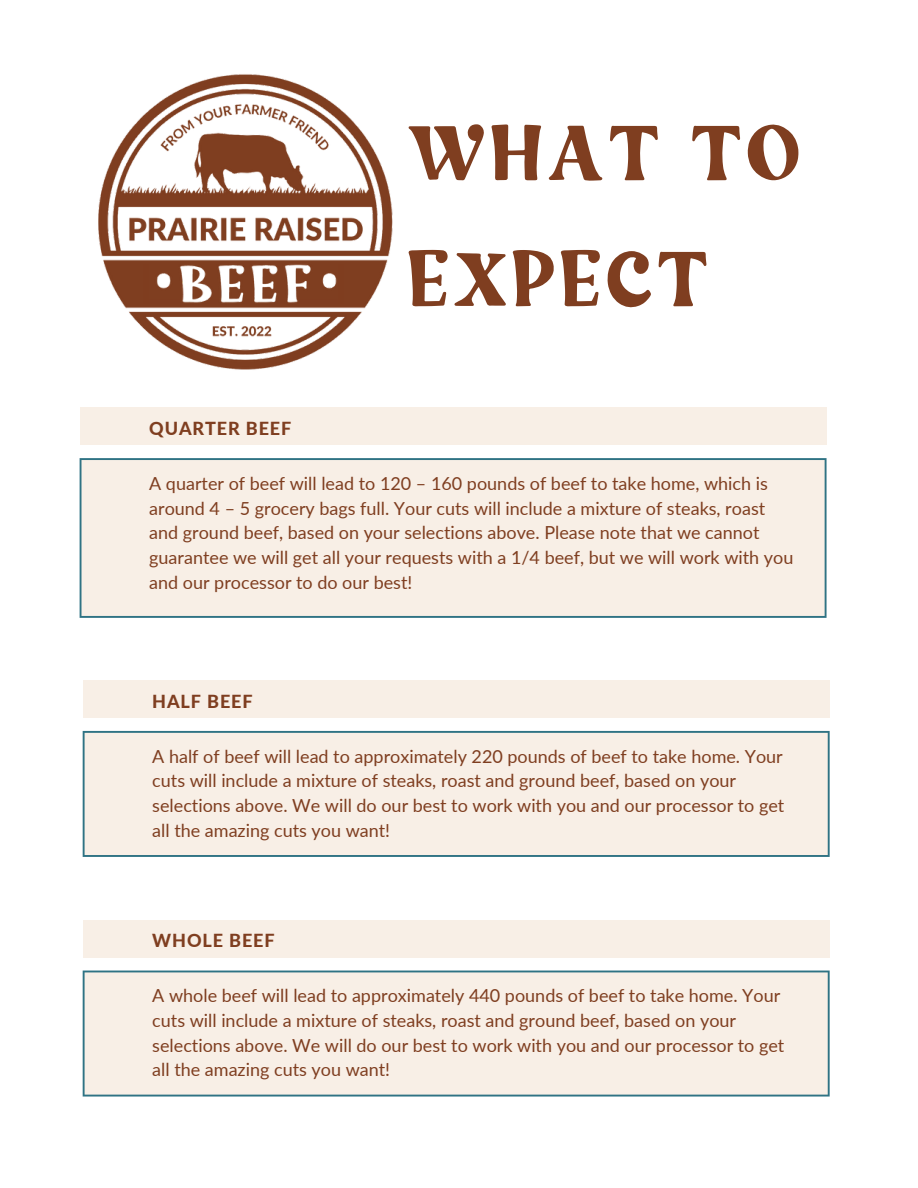
<style>
.page{position:relative;width:918px;height:1188px;background:#fff}
.page>*{position:absolute;margin:0;border:0;box-sizing:border-box;transform-origin:0 0}
.t1{font:90px/126px "Wild Kind";letter-spacing:.05em;color:#7f3e20}
.t2{font:18px/24.8px "Lato";color:#7f3e20}
.t3{font:800 18px "Lato";letter-spacing:.05em;color:#7f3e20}
</style>
<div class="page">
<div style="left:80px;top:408px;width:746px;height:37px;background:#f8efe6"></div>
<div style="left:81px;top:459px;width:745px;height:158px;background:#f8efe6"></div>
<hr style="left:80px;top:460px;width:2px;height:156px;background:#2f7384">
<hr style="left:825px;top:460px;width:2px;height:156px;background:#2f7384">
<hr style="left:82px;top:616px;width:743px;height:2px;background:#2f7384">
<hr style="left:82px;top:458px;width:743px;height:2px;background:#2f7384">
<div style="left:83px;top:680px;width:747px;height:37px;background:#f8efe6"></div>
<div style="left:84px;top:732px;width:745px;height:124px;background:#f8efe6"></div>
<hr style="left:83px;top:733px;width:2px;height:122px;background:#2f7384">
<hr style="left:828px;top:733px;width:2px;height:122px;background:#2f7384">
<hr style="left:85px;top:855px;width:743px;height:2px;background:#2f7384">
<hr style="left:85px;top:731px;width:743px;height:2px;background:#2f7384">
<div style="left:83px;top:920px;width:747px;height:37px;background:#f8efe6"></div>
<div style="left:84px;top:971px;width:745px;height:125px;background:#f8efe6"></div>
<hr style="left:83px;top:972px;width:2px;height:123px;background:#2f7384">
<hr style="left:828px;top:972px;width:2px;height:123px;background:#2f7384">
<hr style="left:85px;top:1095px;width:743px;height:2px;background:#2f7384">
<hr style="left:85px;top:971px;width:743px;height:1px;background:#2f7384">
<img style="left:98px;top:74px;width:295px;height:296px">
<h1 class="t1" style="left:407px;top:96px;width:395px">WHAT TO<br>EXPECT</h1>
<p class="t3" style="left:149px;top:417px;width:144px">QUARTER BEEF</p>
<p class="t2" style="left:149px;top:470px;width:646px">A quarter of beef will lead to 120 – 160 pounds of beef to take home, which is around 4 – 5 grocery bags full. Your cuts will include a mixture of steaks, roast and ground beef, based on your selections above. Please note that we cannot guarantee we will get all your requests with a 1/4 beef, but we will work with you and our processor to do our best!</p>
<p class="t3" style="left:152px;top:690px;width:102px">HALF BEEF</p>
<p class="t2" style="left:152px;top:743px;width:634px">A half of beef will lead to approximately 220 pounds of beef to take home. Your cuts will include a mixture of steaks, roast and ground beef, based on your selections above. We will do our best to work with you and our processor to get all the amazing cuts you want!</p>
<p class="t3" style="left:152px;top:929px;width:124px">WHOLE BEEF</p>
<p class="t2" style="left:152px;top:983px;width:634px">A whole beef will lead to approximately 440 pounds of beef to take home. Your cuts will include a mixture of steaks, roast and ground beef, based on your selections above. We will do our best to work with you and our processor to get all the amazing cuts you want!</p>
</div>
